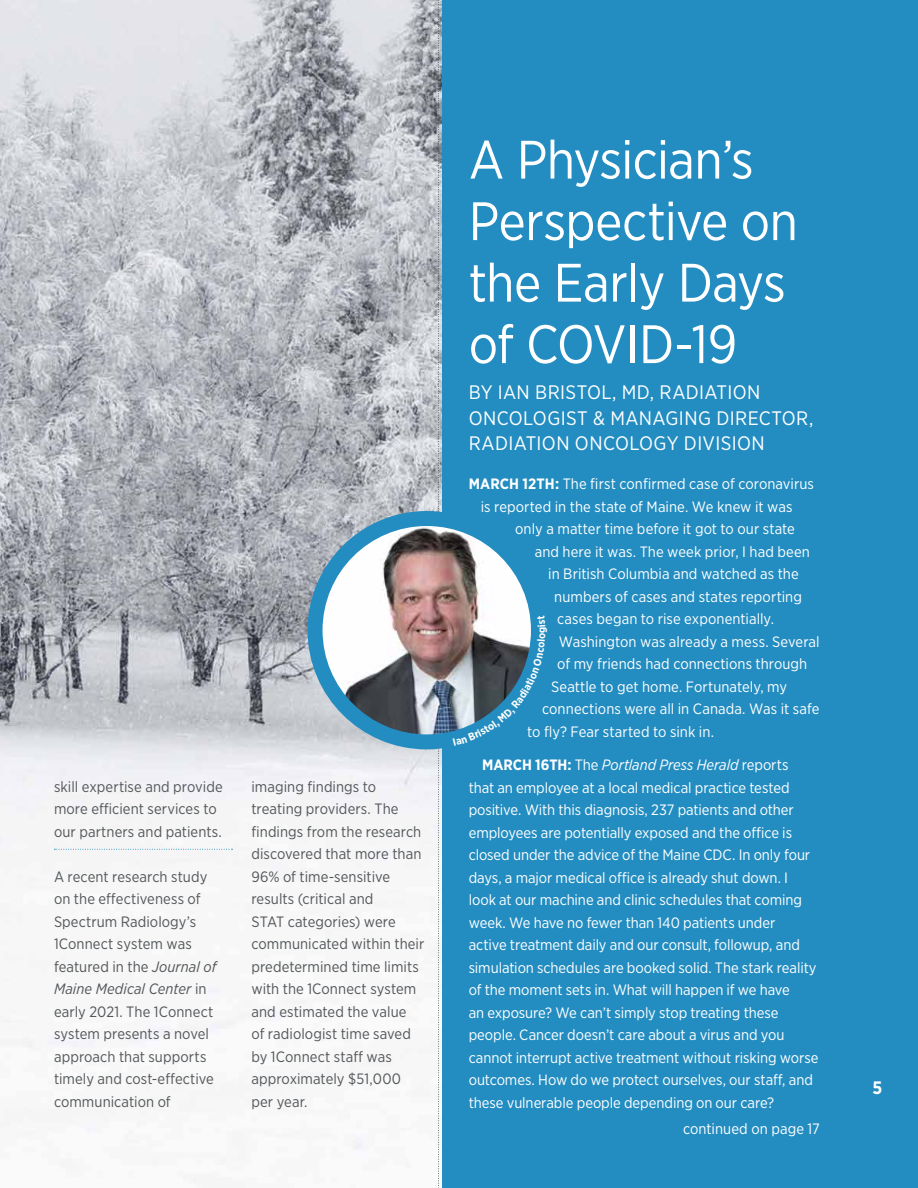
<style>
.page{position:relative;width:918px;height:1188px;background:#fff}
.page>*{position:absolute;margin:0;border:0;box-sizing:border-box;transform-origin:0 0}
.t1{font:54px/61.5px "Gotham Narrow";letter-spacing:-.015em;color:#fff}
.t2{font:19.5px/25.5px "Gotham Narrow";letter-spacing:.02em;color:#fff}
.t3{font:700 18px "Gotham Narrow";color:#fff}
.t4{font:15px/22.5px "Gotham Narrow";letter-spacing:-.005em;color:#fff}
.t5{font:15px/22.5px "Gotham Narrow";letter-spacing:.005em;color:#53575a}
.s1{font-style:italic}
.s2{font-weight:700}
</style>
<div class="page">
<img style="left:0;top:0;width:443px;height:1188px">
<div style="left:443px;top:0;width:475px;height:1188px;background:#238dc1"></div>
<svg style="left:438px;top:0;width:1px;height:1188px"></svg>
<img style="left:320px;top:519px;width:210px;height:223px">
<div style="left:308px;top:511px;width:238px;height:238px;border:15px solid #238dc1;border-radius:50%"></div>
<svg style="left:54px;top:849px;width:179px;height:1px"></svg>
<svg style="left:453px;top:616px;width:93px;height:130px"></svg>
<p class="t5" style="left:54px;top:775px;width:170px">skill expertise and provide more efficient services to our partners and patients.</p>
<p class="t5" style="left:54px;top:865px;width:164px">A recent research study on the effectiveness of<br>Spectrum Radiology’s<br>1Connect system was featured in the <span class="s1">Journal of<br>Maine Medical Center</span> in early 2021. The 1Connect system presents a novel approach that supports timely and cost-effective communication of</p>
<p class="t5" style="left:251px;top:775px;width:174px">imaging findings to treating providers. The findings from the research discovered that more than<br>96% of time-sensitive results (critical and<br>STAT categories) were communicated within their predetermined time limits with the 1Connect system and estimated the value<br>of radiologist time saved by 1Connect staff was approximately $51,000 per year.</p>
<h1 class="t1" style="left:469px;top:128px;width:331px">A Physician’s<br>Perspective on the Early Days of COVID-19</h1>
<h2 class="t2" style="left:469px;top:379px;width:346px">BY IAN BRISTOL, MD, RADIATION<br>ONCOLOGIST &amp; MANAGING DIRECTOR,<br>RADIATION ONCOLOGY DIVISION</h2>
<p class="t4" style="left:481px;top:473px;width:335px;text-indent:-12px"><span class="s2">MARCH 12TH:</span> The first confirmed case of coronavirus is reported in the state of Maine. We knew it was</p>
<p class="t4" style="left:515px;top:518px;width:281px">only a matter time before it got to our state</p>
<p class="t4" style="left:535px;top:540px;width:277px">and here it was. The week prior, I had been</p>
<p class="t4" style="left:548px;top:563px;width:252px">in British Columbia and watched as the</p>
<p class="t4" style="left:554px;top:585px;width:249px">numbers of cases and states reporting</p>
<p class="t4" style="left:557px;top:608px;width:218px">cases began to rise exponentially.</p>
<p class="t4" style="left:559px;top:630px;width:263px">Washington was already a mess. Several</p>
<p class="t4" style="left:557px;top:653px;width:252px">of my friends had connections through</p>
<p class="t4" style="left:551px;top:675px;width:237px">Seattle to get home. Fortunately, my</p>
<p class="t4" style="left:542px;top:698px;width:279px">connections were all in Canada. Was it safe</p>
<p class="t4" style="left:527px;top:720px;width:188px">to fly? Fear started to sink in.</p>
<p class="t4" style="left:469px;top:753px;width:351px;text-indent:14px"><span class="s2">MARCH 16TH:</span> The <span class="s1">Portland Press Herald</span> reports<br>that an employee at a local medical practice tested positive. With this diagnosis, 237 patients and other employees are potentially exposed and the office is closed under the advice of the Maine CDC. In only four days, a major medical office is already shut down. I look at our machine and clinic schedules that coming week. We have no fewer than 140 patients under<br>active treatment daily and our consult, followup, and simulation schedules are booked solid. The stark reality of the moment sets in. What will happen if we have<br>an exposure? We can’t simply stop treating these people. Cancer doesn’t care about a virus and you cannot interrupt active treatment without risking worse outcomes. How do we protect ourselves, our staff, and these vulnerable people depending on our care?</p>
<p class="t4" style="left:683px;top:1117px;width:138px">continued on page 17</p>
<p class="t3" style="left:873px;top:1077px;width:11px">5</p>
</div>
